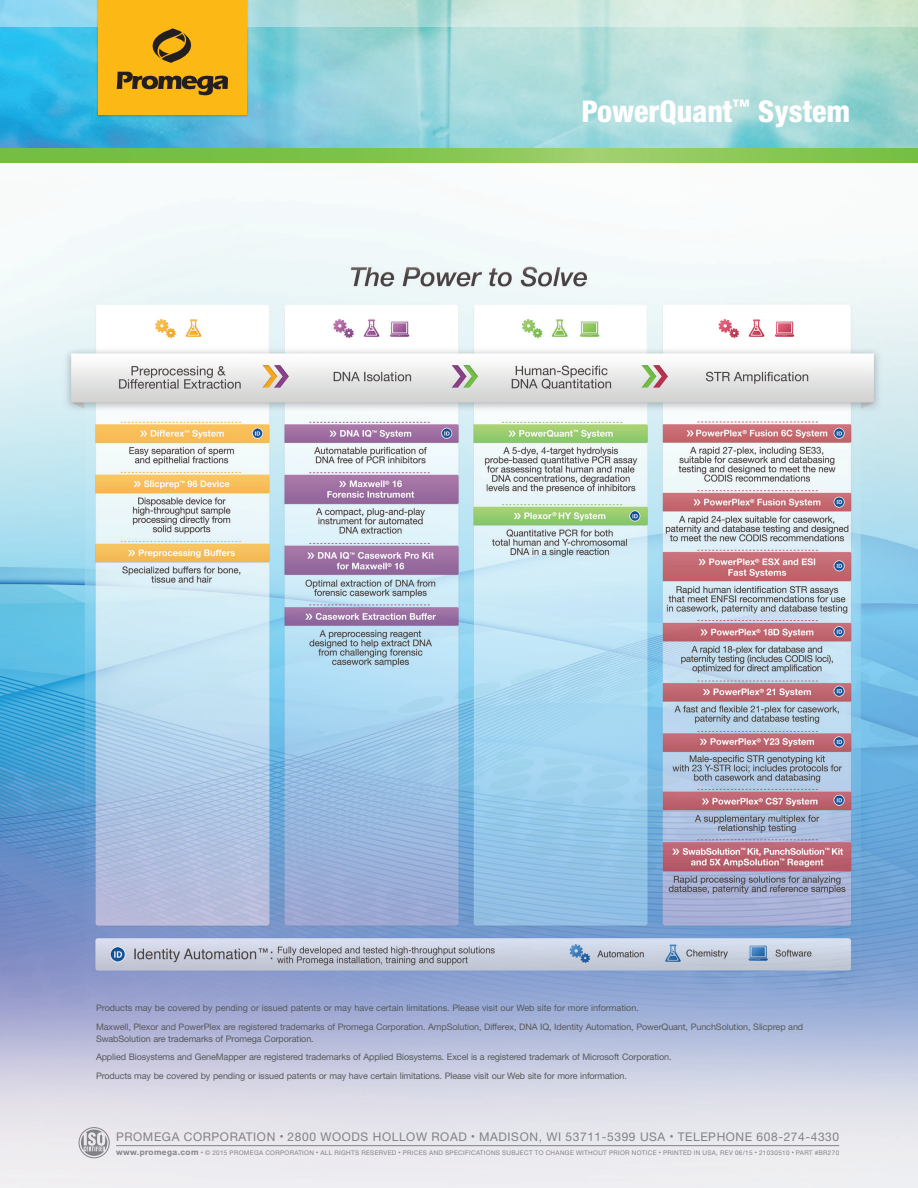
<style>
.page{position:relative;width:918px;height:1188px;background:#fff}
.page>*{position:absolute;margin:0;border:0;box-sizing:border-box;transform-origin:0 0}
.t1{font:800 condensed 30px "Helvetica Neue";color:#fff}
.t2{font:12px "Helvetica Neue";letter-spacing:.05em;color:#808285}
.t3{font:9px/18.8px "Helvetica Neue";letter-spacing:-.01em;color:#57585a}
.t4{font:6.3px "Helvetica Neue";letter-spacing:.05em;color:#808285}
.s1{font-weight:700;font-size:8.25px}
</style>
<div class="page">
<img style="left:0;top:0;width:918px;height:1188px">
<svg style="left:0;top:149px;width:918px;height:13px;background:#83c451"></svg>
<div style="left:79px;top:1127px;width:31px;height:31px;border:1px solid #808285;border-radius:50%"></div>
<svg style="left:81px;top:1130px;width:26px;height:26px"></svg>
<hr style="left:116px;top:1145px;width:723px;height:1px;background:#808285">
<img style="left:96px;top:0;width:153px;height:119px">
<div style="left:98px;top:0;width:149px;height:114px;background:#fcb814"></div>
<svg style="left:152px;top:28px;width:40px;height:35px"></svg>
<svg style="left:117px;top:72px;width:111px;height:23px"></svg>
<h1 class="t1" style="left:581px;top:92px;width:271px">PowerQuant<sup>™</sup> System</h1>
<h1 class="t1" style="left:516px;top:92px;width:235px">Power Plex<sup>®</sup> 16 HS</h1>
<p class="t3" style="left:96px;top:998px;width:709px">Products may be covered by pending or issued patents or may have certain limitations. Please visit our Web site for more information.<br>Maxwell, Plexor and PowerPlex are registered trademarks of Promega Corporation. AmpSolution, Differex, DNA IQ, Identity Automation, PowerQuant, PunchSolution, Slicprep and</p>
<p class="t3" style="left:96px;top:1029px;width:577px">SwabSolution are trademarks of Promega Corporation.<br>Applied Biosystems and GeneMapper are registered trademarks of Applied Biosystems. Excel is a registered trademark of Microsoft Corporation.<br>Products may be covered by pending or issued patents or may have certain limitations. Please visit our Web site for more information.</p>
<h2 class="t2" style="left:116px;top:1130px;width:725px">PROMEGA CORPORATION <sup>•</sup> 2800 WOODS HOLLOW ROAD <sup>•</sup> MADISON, WI 53711-5399 USA <sup>•</sup> TELEPHONE 608-274-4330</h2>
<p class="t4" style="left:116px;top:1149px;width:725px"><span class="s1">www.promega.com</span> <sup>•</sup> © 2015 PROMEGA CORPORATION <sup>•</sup> ALL RIGHTS RESERVED <sup>•</sup> PRICES AND SPECIFICATIONS SUBJECT TO CHANGE WITHOUT PRIOR NOTICE <sup>•</sup> PRINTED IN USA, REV 06/15 <sup>•</sup> 21030510 <sup>•</sup> PART #BR270</p>
</div>
